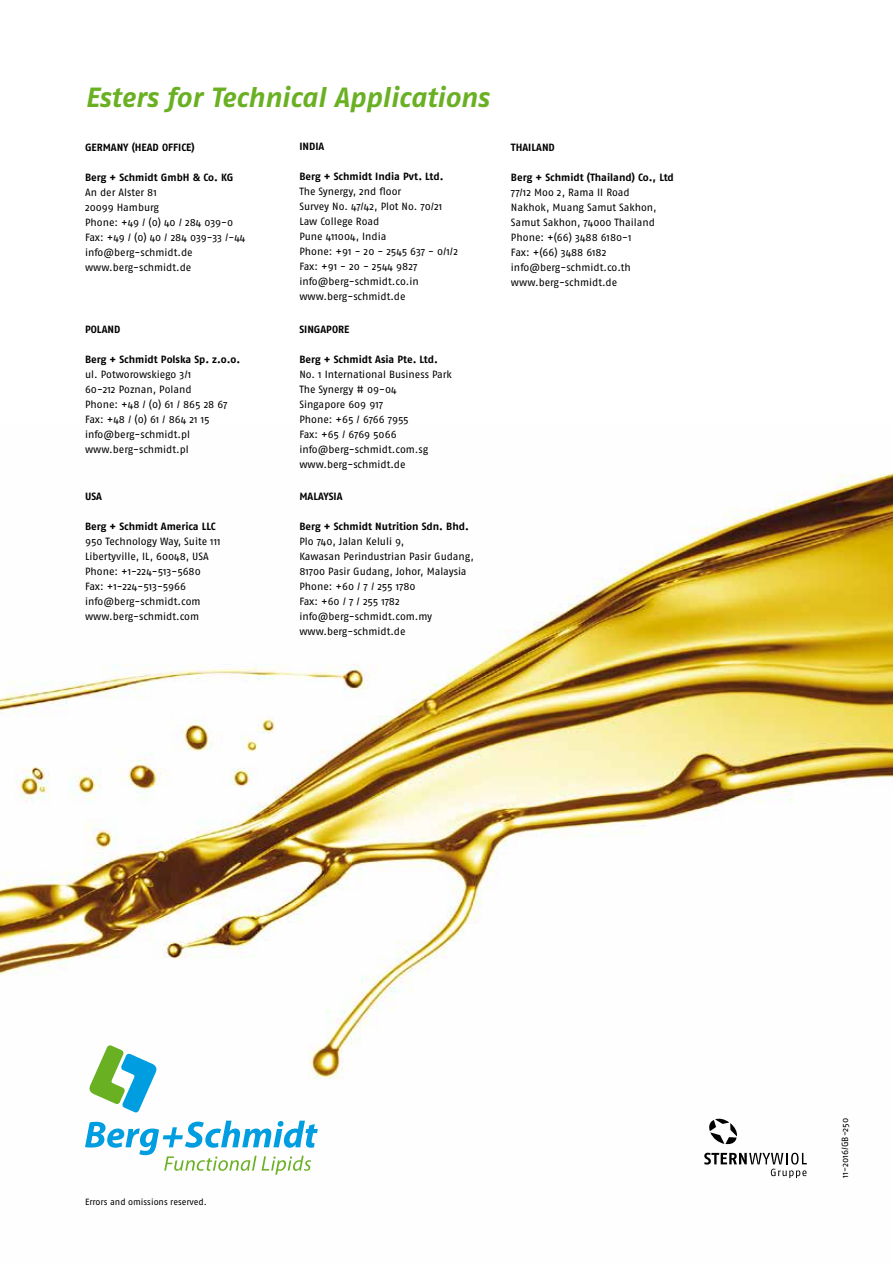
<style>
.page{position:relative;width:893px;height:1263px;background:#fff}
.page>*{position:absolute;margin:0;border:0;box-sizing:border-box;transform-origin:0 0}
.t1{font:italic 700 27.75px "Fago No";color:#6ab023}
.t2{font:10.5px/15px "Fago No";letter-spacing:-.005em;color:#000}
.t3{font:700 10.5px "Fago No";color:#000}
.t4{font:9px "Fago No";color:#000}
</style>
<div class="page">
<img style="left:0;top:473px;width:892px;height:706px">
<img style="left:892px;top:473px;width:1px;height:305px">
<img style="left:0;top:128px;width:1px;height:548px">
<svg style="left:704px;top:1153px;width:103px;height:25px"></svg>
<svg style="left:709px;top:1119px;width:29px;height:25px"></svg>
<svg style="left:89px;top:1045px;width:68px;height:68px"></svg>
<svg style="left:85px;top:1121px;width:233px;height:54px"></svg>
<h1 class="t1" style="left:85px;top:81px;width:405px">Esters for Technical Applications</h1>
<p class="t3" style="left:299px;top:141px;width:27px">INDIA</p>
<p class="t3" style="left:299px;top:171px;width:146px">Berg + Schmidt India Pvt. Ltd.</p>
<p class="t2" style="left:299px;top:184px;width:160px">The Synergy, 2nd floor<br>Survey No. 47/42, Plot No. 70/21<br>Law College Road<br>Pune 411004, India<br>Phone: +91 - 20 - 2545 637 - 0/1/2<br>Fax: +91 - 20 - 2544 9827 info@berg-schmidt.co.in www.berg-schmidt.de</p>
<p class="t3" style="left:299px;top:323px;width:52px">SINGAPORE</p>
<p class="t3" style="left:299px;top:353px;width:140px">Berg + Schmidt Asia Pte. Ltd.</p>
<p class="t2" style="left:299px;top:367px;width:154px">No. 1 International Business Park<br>The Synergy # 09-04<br>Singapore 609 917<br>Phone: +65 / 6766 7955<br>Fax: +65 / 6769 5066 info@berg-schmidt.com.sg www.berg-schmidt.de</p>
<p class="t3" style="left:299px;top:490px;width:45px">MALAYSIA</p>
<p class="t3" style="left:299px;top:520px;width:171px">Berg + Schmidt Nutrition Sdn. Bhd.</p>
<p class="t2" style="left:299px;top:534px;width:176px">Plo 740, Jalan Keluli 9,<br>Kawasan Perindustrian Pasir Gudang,<br>81700 Pasir Gudang, Johor, Malaysia<br>Phone: +60 / 7 / 255 1780<br>Fax: +60 / 7 / 255 1782 info@berg-schmidt.com.my www.berg-schmidt.de</p>
<p class="t3" style="left:85px;top:141px;width:111px">GERMANY (HEAD OFFICE)</p>
<p class="t3" style="left:85px;top:171px;width:150px">Berg + Schmidt GmbH &amp; Co. KG</p>
<p class="t2" style="left:85px;top:184px;width:162px">An der Alster 81<br>20099 Hamburg<br>Phone: +49 / (0) 40 / 284 039-0<br>Fax: +49 / (0) 40 / 284 039-33 /-44 info@berg-schmidt.de www.berg-schmidt.de</p>
<p class="t3" style="left:85px;top:323px;width:37px">POLAND</p>
<p class="t3" style="left:85px;top:353px;width:157px">Berg + Schmidt Polska Sp. z.o.o.</p>
<p class="t2" style="left:85px;top:367px;width:144px">ul. Potworowskiego 3/1<br>60-212 Poznan, Poland<br>Phone: +48 / (0) 61 / 865 28 67<br>Fax: +48 / (0) 61 / 864 21 15 info@berg-schmidt.pl www.berg-schmidt.pl</p>
<p class="t3" style="left:85px;top:490px;width:18px">USA</p>
<p class="t3" style="left:85px;top:520px;width:132px">Berg + Schmidt America LLC</p>
<p class="t2" style="left:85px;top:534px;width:137px">950 Technology Way, Suite 111<br>Libertyville, IL, 60048, USA<br>Phone: +1-224-513-5680<br>Fax: +1-224-513-5966 info@berg-schmidt.com www.berg-schmidt.com</p>
<p class="t3" style="left:511px;top:141px;width:45px">THAILAND</p>
<p class="t3" style="left:511px;top:171px;width:164px">Berg + Schmidt (Thailand) Co., Ltd</p>
<p class="t2" style="left:511px;top:184px;width:147px">77/12 Moo 2, Rama II Road<br>Nakhok, Muang Samut Sakhon,<br>Samut Sakhon, 74000 Thailand<br>Phone: +(66) 3488 6180-1<br>Fax: +(66) 3488 6182 info@berg-schmidt.co.th www.berg-schmidt.de</p>
<p class="t4" style="left:85px;top:1197px;width:123px">Errors and omissions reserved.</p>
<p class="t4" style="left:840px;top:1178px;width:62px;rotate:-90deg">11-2016/GB-250</p>
</div>
